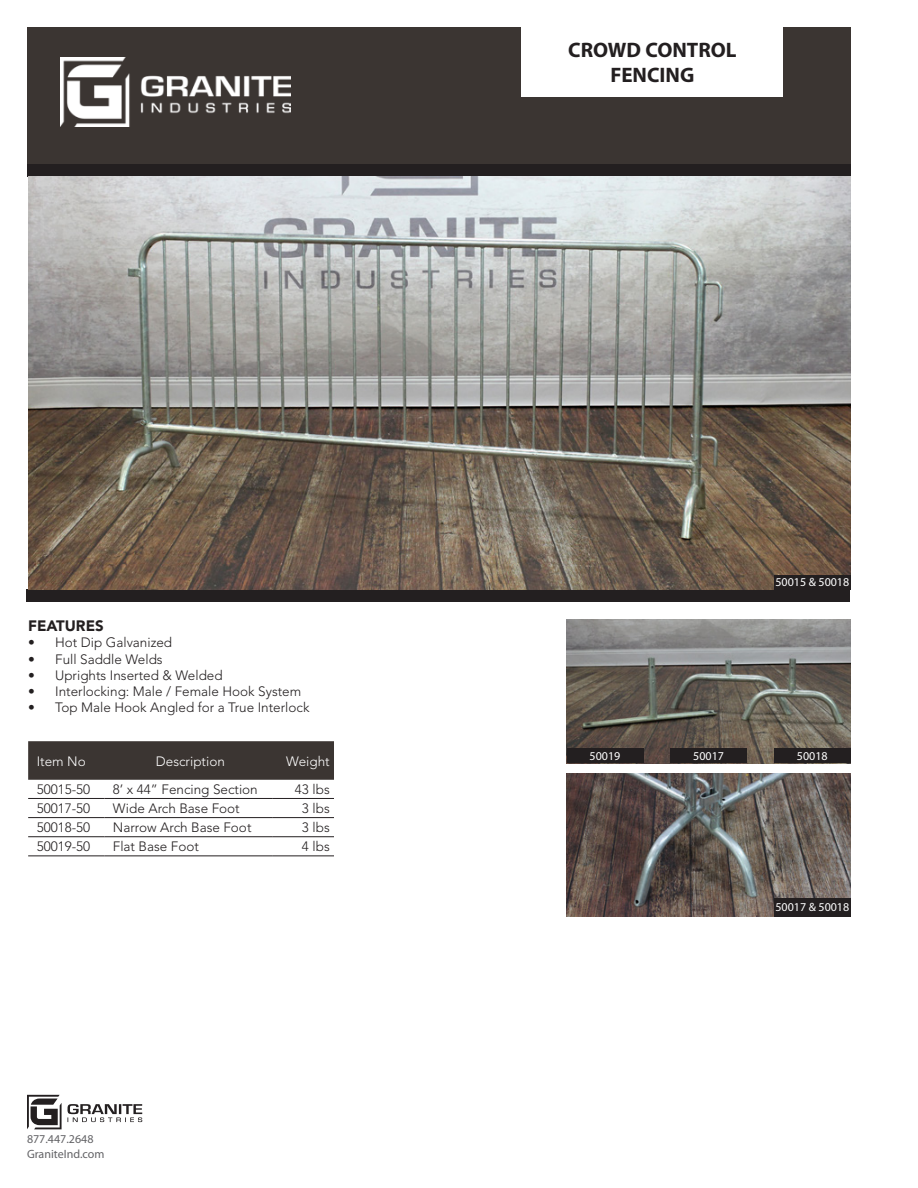
<style>
.page{position:relative;width:918px;height:1188px;background:#fff}
.page>*{position:absolute;margin:0;border:0;box-sizing:border-box;transform-origin:0 0}
.t1{font:700 21px/25.2px "Myriad Pro";color:#231f20;text-align:center}
.t2{font:900 15px "Avenir LT Std";color:#231f20}
.t3{font:300 13.5px "Avenir LT Std";color:#231f20}
.t4{font:300 13.5px "Avenir LT Std";color:#fff}
.t5{font:12px "Myriad Pro";color:#fff}
.t6{font:12px/14.4px "Myriad Pro";color:#636366}
</style>
<div class="page">
<div style="left:27px;top:164px;width:823px;height:12px;background:#231f20"></div>
<svg style="left:27px;top:1095px;width:115px;height:34px"></svg>
<div style="left:27px;top:590px;width:823px;height:12px;background:#231f20"></div>
<div style="left:27px;top:27px;width:823px;height:137px;background:#3b3532"></div>
<img style="left:60px;top:57px;width:231px;height:69px">
<div style="left:28px;top:741px;width:306px;height:39px;background:#3b3532"></div>
<hr style="left:28px;top:798px;width:76px;height:1px;background:#231f20">
<hr style="left:104px;top:798px;width:168px;height:1px;background:#231f20">
<hr style="left:272px;top:798px;width:62px;height:1px;background:#231f20">
<hr style="left:28px;top:817px;width:76px;height:1px;background:#231f20">
<hr style="left:28px;top:836px;width:76px;height:1px;background:#231f20">
<hr style="left:28px;top:856px;width:76px;height:1px;background:#231f20">
<hr style="left:104px;top:817px;width:168px;height:1px;background:#231f20">
<hr style="left:104px;top:836px;width:168px;height:1px;background:#231f20">
<hr style="left:104px;top:856px;width:168px;height:1px;background:#231f20">
<hr style="left:272px;top:817px;width:62px;height:1px;background:#231f20">
<hr style="left:272px;top:836px;width:62px;height:1px;background:#231f20">
<hr style="left:272px;top:856px;width:62px;height:1px;background:#231f20">
<img style="left:567px;top:620px;width:283px;height:143px">
<img style="left:28px;top:176px;width:822px;height:414px">
<div style="left:774px;top:748px;width:76px;height:15px;background:#231f20"></div>
<div style="left:774px;top:575px;width:76px;height:15px;background:#231f20"></div>
<img style="left:567px;top:773px;width:283px;height:143px">
<div style="left:774px;top:898px;width:76px;height:18px;background:#231f20"></div>
<div style="left:567px;top:748px;width:76px;height:15px;background:#231f20"></div>
<div style="left:671px;top:748px;width:76px;height:15px;background:#231f20"></div>
<div style="left:521px;top:27px;width:262px;height:69px;background:#fff"></div>
<p class="t2" style="left:28px;top:617px;width:77px">FEATURES</p>
<p class="t3" style="left:28px;top:635px;width:146px">• Hot Dip Galvanized</p>
<p class="t3" style="left:28px;top:651px;width:136px">• Full Saddle Welds</p>
<p class="t3" style="left:28px;top:667px;width:196px">• Uprights Inserted &amp; Welded</p>
<p class="t3" style="left:28px;top:683px;width:275px">• Interlocking: Male / Female Hook System</p>
<p class="t3" style="left:28px;top:700px;width:283px">• Top Male Hook Angled for a True Interlock</p>
<p class="t4" style="left:37px;top:753px;width:51px">Item No</p>
<p class="t4" style="left:156px;top:753px;width:70px">Description</p>
<p class="t4" style="left:286px;top:753px;width:45px">Weight</p>
<p class="t3" style="left:37px;top:782px;width:55px">50015-50</p>
<p class="t3" style="left:113px;top:782px;width:146px">8’ x 44” Fencing Section</p>
<p class="t3" style="left:295px;top:782px;width:36px">43 lbs</p>
<p class="t3" style="left:37px;top:801px;width:55px">50017-50</p>
<p class="t3" style="left:113px;top:801px;width:128px">Wide Arch Base Foot</p>
<p class="t3" style="left:302px;top:801px;width:29px">3 lbs</p>
<p class="t3" style="left:37px;top:820px;width:55px">50018-50</p>
<p class="t3" style="left:113px;top:820px;width:140px">Narrow Arch Base Foot</p>
<p class="t3" style="left:302px;top:820px;width:29px">3 lbs</p>
<p class="t3" style="left:37px;top:839px;width:55px">50019-50</p>
<p class="t3" style="left:113px;top:839px;width:88px">Flat Base Foot</p>
<p class="t3" style="left:302px;top:839px;width:29px">4 lbs</p>
<p class="t6" style="left:27px;top:1132px;width:79px">877.447.2648<br>GraniteInd.com</p>
<p class="t1" style="left:568px;top:36px;width:170px">CROWD CONTROL<br>FENCING</p>
<p class="t5" style="left:775px;top:575px;width:75px">50015 &amp; 50018</p>
<p class="t5" style="left:590px;top:748px;width:32px">50019</p>
<p class="t5" style="left:693px;top:748px;width:32px">50017</p>
<p class="t5" style="left:797px;top:748px;width:32px">50018</p>
<p class="t5" style="left:775px;top:900px;width:75px">50017 &amp; 50018</p>
</div>
